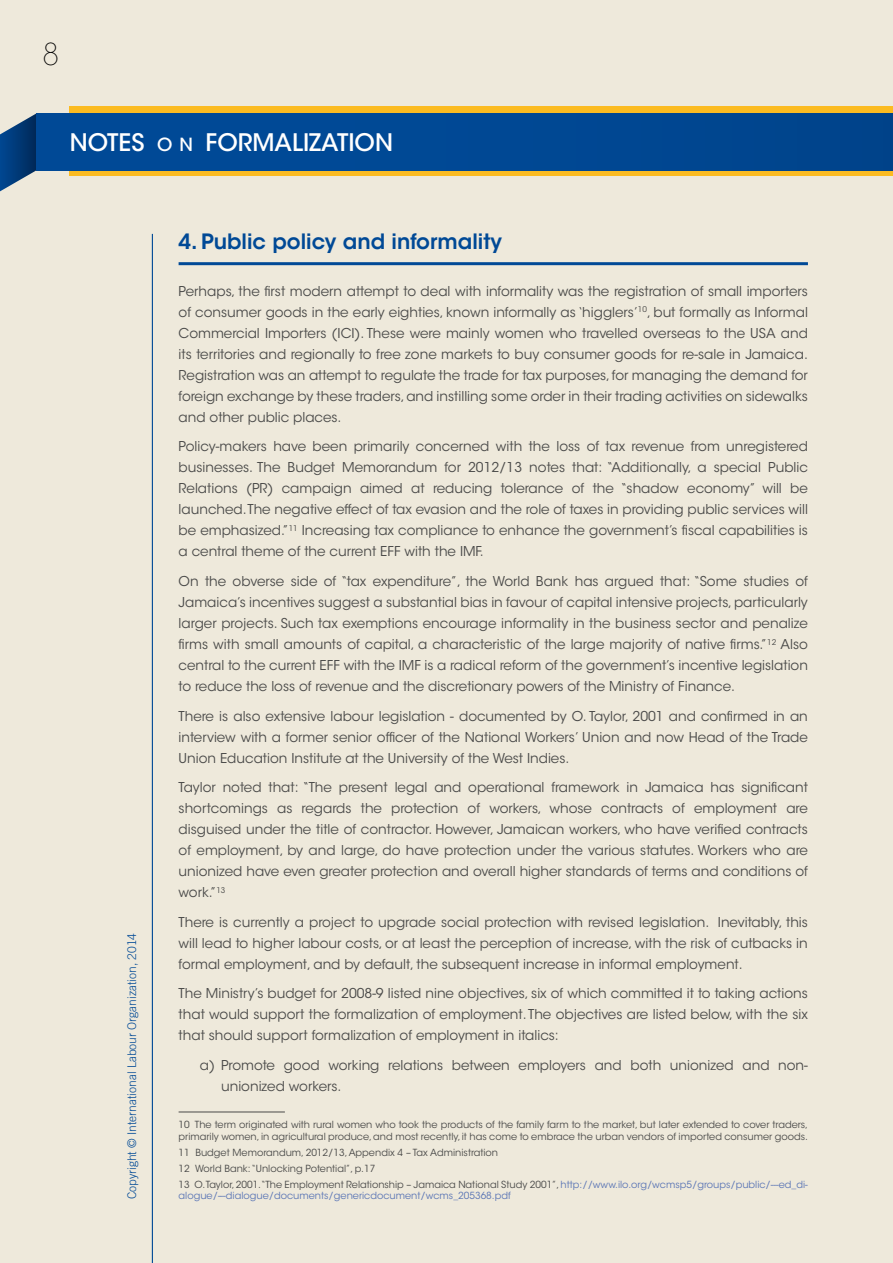
<style>
.page{position:relative;width:893px;height:1263px;background:#eee9db}
.page>*{position:absolute;margin:0;border:0;box-sizing:border-box;transform-origin:0 0}
.t1{font:200 30px "ITC Avant Garde Std";color:#000}
.t2{font:500 24px "ITC Avant Garde Std";color:#fff}
.titulo_1{font:600 21px "ITC Avant Garde Std";color:#004996}
.texto{font:13.5px/21px "ITC Avant Garde Std";color:#4a4a49;text-align:justify}
.texto_indentado_con{font:13.5px/21px "ITC Avant Garde Std";color:#4a4a49}
.t3{font:300 12px "Trade Gothic LT Std";color:#004996}
.fuente_nota_al_pie{font:9.75px/11.7px "ITC Avant Garde Std";color:#4a4a49}
.fuente_nota_al_pie-2{font:9.75px/11.7px "ITC Avant Garde Std";color:#5a75b5}
.s1{font-size:18px}
.s2{color:#4a4a49}
</style>
<div class="page">
<hr style="left:152px;top:234px;width:1px;height:1029px;background:#004996">
<div style="left:69px;top:106px;width:824px;height:70px;background:#fbbb21"></div>
<svg style="left:0;top:113px;width:36px;height:78px"></svg>
<div style="left:36px;top:113px;width:857px;height:57px;background:#004895"></div>
<hr style="left:179px;top:262px;width:629px;height:3px;background:#004996">
<hr style="left:179px;top:1111px;width:106px;height:1px;background:#4a4a49">
<h1 class="t1" style="left:43px;top:36px;width:18px">8</h1>
<h2 class="t2" style="left:70px;top:127px;width:325px">NOTES <span class="s1">O N</span> FORMALIZATION</h2>
<p class="t3" style="left:125px;top:1199px;width:268px;rotate:-90deg">Copyright © International Labour Organization, 2014</p>
<p class="titulo_1" style="left:179px;top:228px;width:325px">4. Public policy and informality</p>
<p class="texto" style="left:179px;top:281px;width:631px">Perhaps, the first modern attempt to deal with informality was the registration of small importers of consumer goods in the early eighties, known informally as ‘higglers’<sup>10</sup>, but formally as Informal Commercial Importers (ICI). These were mainly women who travelled overseas to the USA and its territories and regionally to free zone markets to buy consumer goods for re-sale in Jamaica.<br>Registration was an attempt to regulate the trade for tax purposes, for managing the demand for foreign exchange by these traders, and instilling some order in their trading activities on sidewalks and other public places.</p>
<p class="texto" style="left:179px;top:436px;width:631px">Policy-makers have been primarily concerned with the loss of tax revenue from unregistered businesses. The Budget Memorandum for 2012/13 notes that: “Additionally, a special Public Relations (PR) campaign aimed at reducing tolerance of the “shadow economy” will be launched. The negative effect of tax evasion and the role of taxes in providing public services will be emphasized.”<sup>11</sup> Increasing tax compliance to enhance the government’s fiscal capabilities is a central theme of the current EFF with the IMF.</p>
<p class="texto" style="left:179px;top:571px;width:631px">On the obverse side of “tax expenditure”, the World Bank has argued that: “Some studies of Jamaica’s incentives suggest a substantial bias in favour of capital intensive projects, particularly larger projects. Such tax exemptions encourage informality in the business sector and penalize firms with small amounts of capital, a characteristic of the large majority of native firms.”<sup>12</sup> Also central to the current EFF with the IMF is a radical reform of the government’s incentive legislation to reduce the loss of revenue and the discretionary powers of the Ministry of Finance.</p>
<p class="texto" style="left:179px;top:705px;width:631px">There is also extensive labour legislation - documented by O. Taylor, 2001 and confirmed in an interview with a former senior officer of the National Workers’ Union and now Head of the Trade Union Education Institute at the University of the West Indies.</p>
<p class="texto" style="left:179px;top:777px;width:631px">Taylor noted that: “The present legal and operational framework in Jamaica has significant shortcomings as regards the protection of workers, whose contracts of employment are disguised under the title of contractor. However, Jamaican workers, who have verified contracts of employment, by and large, do have protection under the various statutes. Workers who are unionized have even greater protection and overall higher standards of terms and conditions of work.”<sup>13</sup></p>
<p class="texto" style="left:179px;top:911px;width:631px">There is currently a project to upgrade social protection with revised legislation. Inevitably, this will lead to higher labour costs, or at least the perception of increase, with the risk of cutbacks in formal employment, and by default, the subsequent increase in informal employment.</p>
<p class="texto" style="left:179px;top:983px;width:631px">The Ministry’s budget for 2008-9 listed nine objectives, six of which committed it to taking actions that would support the formalization of employment. The objectives are listed below, with the six that should support formalization of employment in italics:</p>
<p class="texto_indentado_con" style="left:221px;top:1054px;width:588px;text-indent:-21px">a) Promote good working relations between employers and both unionized and non&shy;unionized workers.</p>
<p class="fuente_nota_al_pie" style="left:179px;top:1119px;width:631px">10 The term originated with rural women who took the products of the family farm to the market, but later extended to cover traders, primarily women, in agricultural produce, and most recently, it has come to embrace the urban vendors of imported consumer goods.</p>
<p class="fuente_nota_al_pie" style="left:179px;top:1146px;width:321px">11 Budget Memorandum, 2012/13, Appendix 4 – Tax Administration</p>
<p class="fuente_nota_al_pie" style="left:179px;top:1162px;width:198px">12 World Bank: “Unlocking Potential”, p.17</p>
<p class="fuente_nota_al_pie-2" style="left:179px;top:1178px;width:631px"><span class="s2">13 O.Taylor, 2001.“The Employment Relationship – Jamaica National Study 2001”,</span> http://www.ilo.org/wcmsp5/groups/public/---ed_di&shy;alogue/---dialogue/documents/genericdocument/wcms_205368.pdf</p>
</div>
